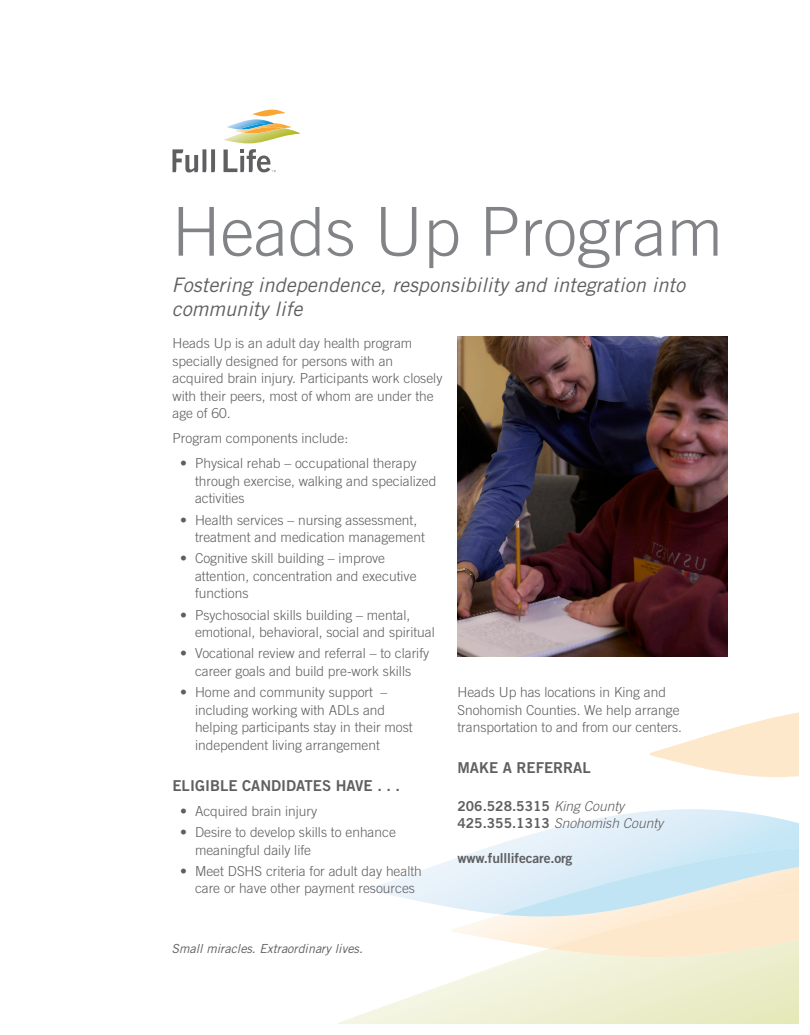
<style>
.page{position:relative;width:810px;height:1035px;background:#fff}
.page>*{position:absolute;margin:0;border:0;box-sizing:border-box;transform-origin:0 0}
.Headline{font:300 67.5px "Trade Gothic";color:#818386}
.Call_Out{font:italic 20px/23.8px "Trade Gothic";color:#5f5f62}
.Subhead_1{font:15px "Trade Gothic Bold Two";color:#5f5f62}
.Body_Text{font:300 13.75px/17.5px "Trade Gothic";color:#5f5f62}
.Body_Text-2{font:13.75px "Trade Gothic Bold Two";letter-spacing:-.01em;color:#5f5f62}
.Body_Text-3{font:italic 300 13.75px "Trade Gothic";color:#5f5f62}
.t1{font:italic 12.5px "Trade Gothic";color:#5f5f62}
.s1{font-family:"Trade Gothic";font-weight:300;font-style:italic}
.s2{font-family:"Trade Gothic Bold Two";font-weight:400;font-style:normal}
</style>
<div class="page">
<svg style="left:338px;top:914px;width:460px;height:110px"></svg>
<svg style="left:370px;top:809px;width:428px;height:105px"></svg>
<svg style="left:649px;top:712px;width:149px;height:65px"></svg>
<svg style="left:501px;top:846px;width:297px;height:111px"></svg>
<svg style="left:224px;top:110px;width:76px;height:33px"></svg>
<svg style="left:173px;top:149px;width:42px;height:23px"></svg>
<svg style="left:224px;top:149px;width:52px;height:23px"></svg>
<img style="left:457px;top:337px;width:271px;height:320px">
<p class="Headline" style="left:172px;top:192px;width:553px">Heads Up Program</p>
<p class="Call_Out" style="left:172px;top:273px;width:515px">Fostering independence, responsibility and integration into community life</p>
<p class="Body_Text" style="left:172px;top:335px;width:271px">Heads Up is an adult day health program specially designed for persons with an acquired brain injury. Participants work closely with their peers, most of whom are under the age of 60.</p>
<p class="Body_Text" style="left:172px;top:430px;width:177px">Program components include:</p>
<p class="Body_Text" style="left:195px;top:455px;width:243px;text-indent:-15px">• Physical rehab – occupational therapy through exercise, walking and specialized activities</p>
<p class="Body_Text" style="left:195px;top:511px;width:231px;text-indent:-15px">• Health services – nursing assessment, treatment and medication management</p>
<p class="Body_Text" style="left:195px;top:550px;width:223px;text-indent:-15px">• Cognitive skill building – improve attention, concentration and executive functions</p>
<p class="Body_Text" style="left:195px;top:606px;width:241px;text-indent:-15px">• Psychosocial skills building – mental, emotional, behavioral, social and spiritual</p>
<p class="Body_Text" style="left:180px;top:645px;width:251px;text-align:center">• Vocational review and referral – to clarify career goals and build pre-work skills</p>
<p class="Body_Text" style="left:195px;top:683px;width:219px;text-indent:-15px">• Home and community support – including working with ADLs and helping participants stay in their most independent living arrangement</p>
<p class="Subhead_1" style="left:172px;top:776px;width:229px">ELIGIBLE CANDIDATES HAVE . . .</p>
<p class="Body_Text" style="left:180px;top:802px;width:139px">• Acquired brain injury</p>
<p class="Body_Text" style="left:195px;top:823px;width:202px;text-indent:-15px">• Desire to develop skills to enhance meaningful daily life</p>
<p class="Body_Text" style="left:180px;top:862px;width:243px;text-align:center">• Meet DSHS criteria for adult day health care or have other payment resources</p>
<p class="Body_Text" style="left:458px;top:683px;width:226px">Heads Up has locations in King and<br>Snohomish Counties. We help arrange transportation to and from our centers.</p>
<p class="Subhead_1" style="left:458px;top:759px;width:135px">MAKE A REFERRAL</p>
<p class="Body_Text-2" style="left:458px;top:797px;width:168px">206.528.5315 <span class="s1">King County</span></p>
<p class="Body_Text-3" style="left:458px;top:815px;width:207px"><span class="s2">425.355.1313</span> Snohomish County</p>
<p class="Body_Text-2" style="left:458px;top:850px;width:117px">www.fulllifecare.org</p>
<p class="t1" style="left:171px;top:941px;width:193px">Small miracles. Extraordinary lives.</p>
</div>
